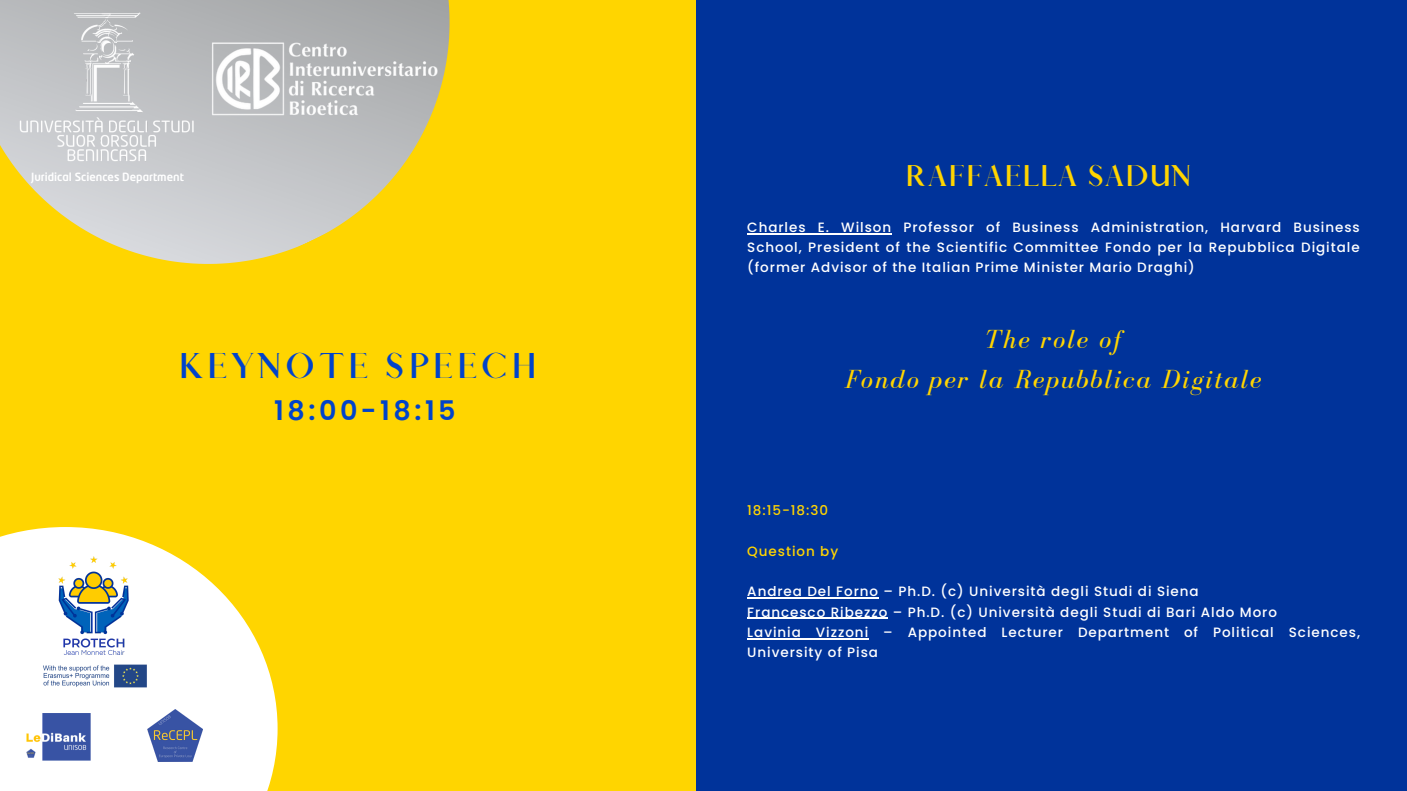
<style>
.page{position:relative;width:1407px;height:791px;background:#fff}
.page>*{position:absolute;margin:0;border:0;box-sizing:border-box;transform-origin:0 0}
.t1{font:700 32.25px "Afrah";letter-spacing:.13em;color:#0043cb}
.t2{font:italic 27px/40.5px "Bodoni FLF";letter-spacing:.07em;color:#ffd500;text-align:center}
.t3{font:700 27px "Afrah";letter-spacing:.07em;color:#ffd500}
.t4{font:600 27px "Poppins";letter-spacing:.13em;color:#0043cb}
.t5{font:500 13.5px/20.2px "Poppins";letter-spacing:.07em;color:#fff;text-align:justify}
.t6{font:500 13.5px "Poppins";letter-spacing:.07em;color:#ffd500}
.t7{font:500 11.18px "Neo Tech Pro";color:#fff}
</style>
<div class="page">
<div style="left:0;top:0;width:1406px;height:791px;background:#ffd500"></div>
<div style="left:696px;top:0;width:710px;height:791px;background:#00339a"></div>
<hr style="left:747px;top:233px;width:145px;height:1px;background:#fff">
<hr style="left:747px;top:597px;width:132px;height:2px;background:#fff">
<hr style="left:747px;top:618px;width:141px;height:1px;background:#fff">
<hr style="left:747px;top:638px;width:122px;height:1px;background:#fff">
<svg style="left:0;top:0;width:450px;height:264px"></svg>
<img style="left:208px;top:34px;width:238px;height:90px">
<img style="left:13px;top:4px;width:189px;height:164px">
<svg style="left:0;top:527px;width:277px;height:264px;fill:#fff"></svg>
<img style="left:50px;top:553px;width:88px;height:101px">
<img style="left:148px;top:709px;width:54px;height:52px">
<img style="left:31px;top:660px;width:120px;height:32px">
<img style="left:21px;top:713px;width:69px;height:48px">
<p class="t7" style="left:31px;top:172px;width:154px">Juridical Sciences Department</p>
<h1 class="t1" style="left:179px;top:346px;width:359px">KEYNOTE SPEECH</h1>
<h2 class="t4" style="left:274px;top:391px;width:183px">18:00-18:15</h2>
<h2 class="t3" style="left:905px;top:159px;width:287px">RAFFAELLA SADUN</h2>
<p class="t5" style="left:747px;top:217px;width:614px">Charles E. Wilson Professor of Business Administration, Harvard Business School, President of the Scientific Committee Fondo per la Repubblica Digitale (former Advisor of the Italian Prime Minister Mario Draghi)</p>
<h2 class="t2" style="left:845px;top:318px;width:418px">The role of<br>Fondo per la Repubblica Digitale</h2>
<p class="t6" style="left:747px;top:501px;width:82px">18:15-18:30</p>
<p class="t6" style="left:747px;top:542px;width:92px">Question by</p>
<p class="t5" style="left:747px;top:581px;width:614px;text-align:left">Andrea Del Forno – Ph.D. (c) Università degli Studi di Siena<br>Francesco Ribezzo – Ph.D. (c) Università degli Studi di Bari Aldo Moro<br>Lavinia Vizzoni – Appointed Lecturer Department of Political Sciences, University of Pisa</p>
</div>
